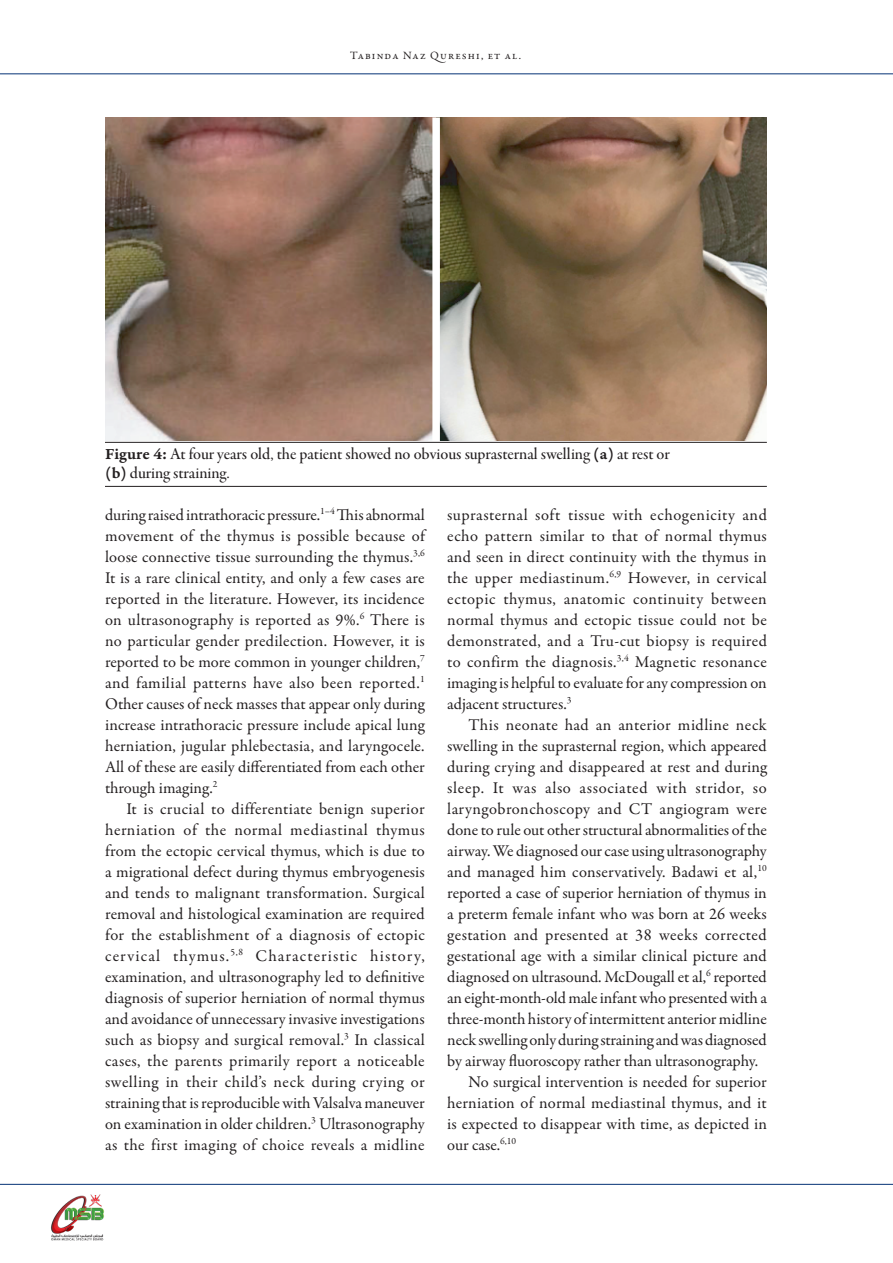
<style>
.page{position:relative;width:893px;height:1263px;background:#fff}
.page>*{position:absolute;margin:0;border:0;box-sizing:border-box;transform-origin:0 0}
.Paragraph_indent{font:16.5px/21px "Garamond Premr Pro";letter-spacing:.01em;color:#231f20;text-align:justify}
.Table-Caption{font:16.5px/18.3px "Garamond Premr Pro Med Subh";color:#231f20}
.t1{font:11.25px "Garamond Premr Pro";letter-spacing:.1em;color:#231f20}
.s1{font-family:"Garamond Premr Pro Smbd Capt"}
</style>
<div class="page">
<img style="left:51px;top:1194px;width:53px;height:47px">
<hr style="left:0;top:1184px;width:893px;height:1px;background:#053276">
<hr style="left:0;top:74px;width:893px;height:1px;background:#053276">
<hr style="left:105px;top:442px;width:662px;height:1px;background:#231f20">
<hr style="left:105px;top:486px;width:662px;height:1px;background:#231f20">
<img style="left:105px;top:117px;width:662px;height:323px">
<div style="left:432px;top:117px;width:8px;height:323px;background:#fff"></div>
<p class="t1" style="left:350px;top:49px;width:172px">Tabinda Naz Qureshi, et al.</p>
<p class="Table-Caption" style="left:105px;top:446px;width:566px"><span class="s1">Figure 4:</span> At four years old, the patient showed no obvious suprasternal swelling <span class="s1">(a)</span> at rest or <span class="s1">(b)</span> during straining.</p>
<p class="Paragraph_indent" style="left:105px;top:504px;width:321px">during raised intrathoracic pressure.<sup>1–4</sup> This abnormal movement of the thymus is possible because of loose connective tissue surrounding the thymus.<sup>3,6<br></sup>It is a rare clinical entity, and only a few cases are reported in the literature. However, its incidence on ultrasonography is reported as 9%.<sup>6</sup> There is no particular gender predilection. However, it is reported to be more common in younger children,<sup>7 </sup>and familial patterns have also been reported.<sup>1<br></sup>Other causes of neck masses that appear only during increase intrathoracic pressure include apical lung herniation, jugular phlebectasia, and laryngocele.<br>All of these are easily differentiated from each other through imaging.<sup>2</sup></p>
<p class="Paragraph_indent" style="left:105px;top:798px;width:321px;text-indent:21px">It is crucial to differentiate benign superior herniation of the normal mediastinal thymus from the ectopic cervical thymus, which is due to a migrational defect during thymus embryogenesis and tends to malignant transformation. Surgical removal and histological examination are required for the establishment of a diagnosis of ectopic cervical thymus.<sup>5,8</sup> Characteristic history, examination, and ultrasonography led to definitive diagnosis of superior herniation of normal thymus and avoidance of unnecessary invasive investigations such as biopsy and surgical removal.<sup>3</sup> In classical cases, the parents primarily report a noticeable swelling in their child’s neck during crying or straining that is reproducible with Valsalva maneuver on examination in older children.<sup>3</sup> Ultrasonography as the first imaging of choice reveals a midline</p>
<p class="Paragraph_indent" style="left:447px;top:504px;width:321px">suprasternal soft tissue with echogenicity and echo pattern similar to that of normal thymus and seen in direct continuity with the thymus in the upper mediastinum.<sup>6,9</sup> However, in cervical ectopic thymus, anatomic continuity between normal thymus and ectopic tissue could not be demonstrated, and a Tru-cut biopsy is required to confirm the diagnosis.<sup>3,4</sup> Magnetic resonance imaging is helpful to evaluate for any compression on adjacent structures.<sup>3</sup></p>
<p class="Paragraph_indent" style="left:447px;top:714px;width:321px;text-indent:21px">This neonate had an anterior midline neck swelling in the suprasternal region, which appeared during crying and disappeared at rest and during sleep. It was also associated with stridor, so laryngobronchoscopy and CT angiogram were done to rule out other structural abnormalities of the airway. We diagnosed our case using ultrasonography and managed him conservatively. Badawi et al,<sup>10 </sup>reported a case of superior herniation of thymus in a preterm female infant who was born at 26 weeks gestation and presented at 38 weeks corrected gestational age with a similar clinical picture and diagnosed on ultrasound. McDougall et al,<sup>6</sup> reported an eight-month-old male infant who presented with a three-month history of intermittent anterior midline neck swelling only during straining and was diagnosed by airway fluoroscopy rather than ultrasonography.</p>
<p class="Paragraph_indent" style="left:447px;top:1071px;width:321px;text-indent:21px">No surgical intervention is needed for superior herniation of normal mediastinal thymus, and it is expected to disappear with time, as depicted in our case.<sup>6,10</sup></p>
</div>
